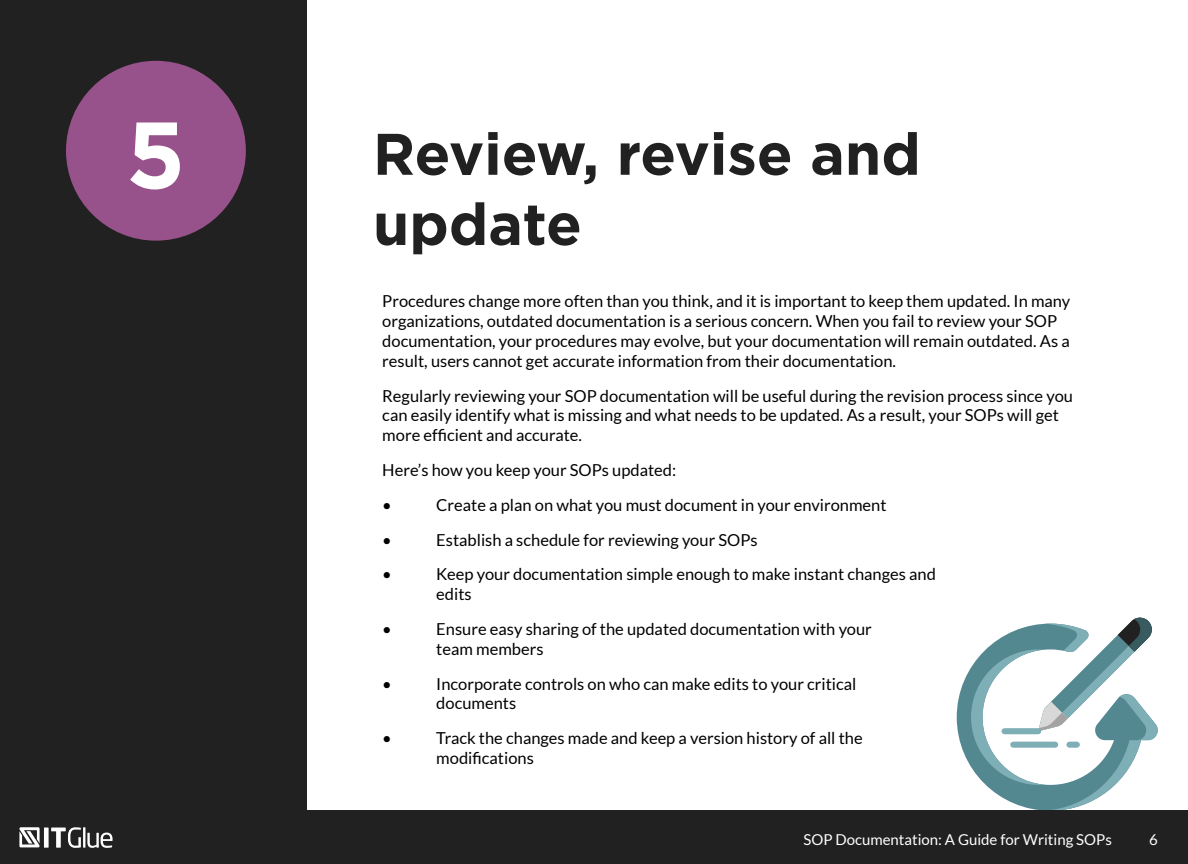
<style>
.page{position:relative;width:1188px;height:864px;background:#fff}
.page>*{position:absolute;margin:0;border:0;box-sizing:border-box;transform-origin:0 0}
.t1{font:700 94.05px "Gotham";color:#fff}
.t2{font:700 58.5px/70.2px "Gotham";color:#212121}
.t3{font:16.5px/19.8px "Lato";color:#000}
.t4{font:15px "Lato";color:#fff}
</style>
<div class="page">
<div style="left:0;top:0;width:307px;height:864px;background:#212121"></div>
<div style="left:66px;top:61px;width:180px;height:180px;background:#98528b;border-radius:50%"></div>
<svg style="left:957px;top:618px;width:201px;height:193px"></svg>
<div style="left:1005px;top:728px;width:33px;height:6px;background:#7eaeb6"></div>
<div style="left:1069px;top:742px;width:8px;height:6px;background:#7eaeb6"></div>
<div style="left:1013px;top:742px;width:42px;height:6px;background:#7eaeb6"></div>
<div style="left:0;top:811px;width:1188px;height:53px;background:#212121"></div>
<div style="left:44px;top:828px;width:5px;height:20px;background:#fff"></div>
<svg style="left:51px;top:827px;width:30px;height:21px"></svg>
<hr style="left:83px;top:827px;width:2px;height:21px;background:#fff">
<svg style="left:87px;top:833px;width:26px;height:15px"></svg>
<svg style="left:19px;top:827px;width:21px;height:20px"></svg>
<h1 class="t1" style="left:126px;top:93px;width:61px">5</h1>
<h2 class="t2" style="left:373px;top:119px;width:549px">Review, revise and update</h2>
<p class="t3" style="left:382px;top:291px;width:689px">Procedures change more often than you think, and it is important to keep them updated. In many organizations, outdated documentation is a serious concern. When you fail to review your SOP documentation, your procedures may evolve, but your documentation will remain outdated. As a result, users cannot get accurate information from their documentation.</p>
<p class="t3" style="left:382px;top:386px;width:692px">Regularly reviewing your SOP documentation will be useful during the revision process since you can easily identify what is missing and what needs to be updated. As a result, your SOPs will get more efficient and accurate.</p>
<p class="t3" style="left:382px;top:452px;width:295px;line-height:34.8px">Here’s how you keep your SOPs updated: •</p>
<p class="t3" style="left:436px;top:495px;width:452px">Create a plan on what you must document in your environment</p>
<p class="t3" style="left:382px;top:530px;width:11px">•</p>
<p class="t3" style="left:436px;top:530px;width:323px">Establish a schedule for reviewing your SOPs</p>
<p class="t3" style="left:382px;top:564px;width:11px">•</p>
<p class="t3" style="left:436px;top:564px;width:501px">Keep your documentation simple enough to make instant changes and edits</p>
<p class="t3" style="left:382px;top:619px;width:11px">•</p>
<p class="t3" style="left:436px;top:619px;width:437px">Ensure easy sharing of the updated documentation with your team members</p>
<p class="t3" style="left:382px;top:674px;width:11px">•</p>
<p class="t3" style="left:436px;top:674px;width:422px">Incorporate controls on who can make edits to your critical documents</p>
<p class="t3" style="left:382px;top:728px;width:11px">•</p>
<p class="t3" style="left:436px;top:728px;width:428px">Track the changes made and keep a version history of all the modifications</p>
<p class="t4" style="left:804px;top:831px;width:310px">SOP Documentation: A Guide for Writing SOPs</p>
<p class="t4" style="left:1149px;top:831px;width:10px">6</p>
</div>
